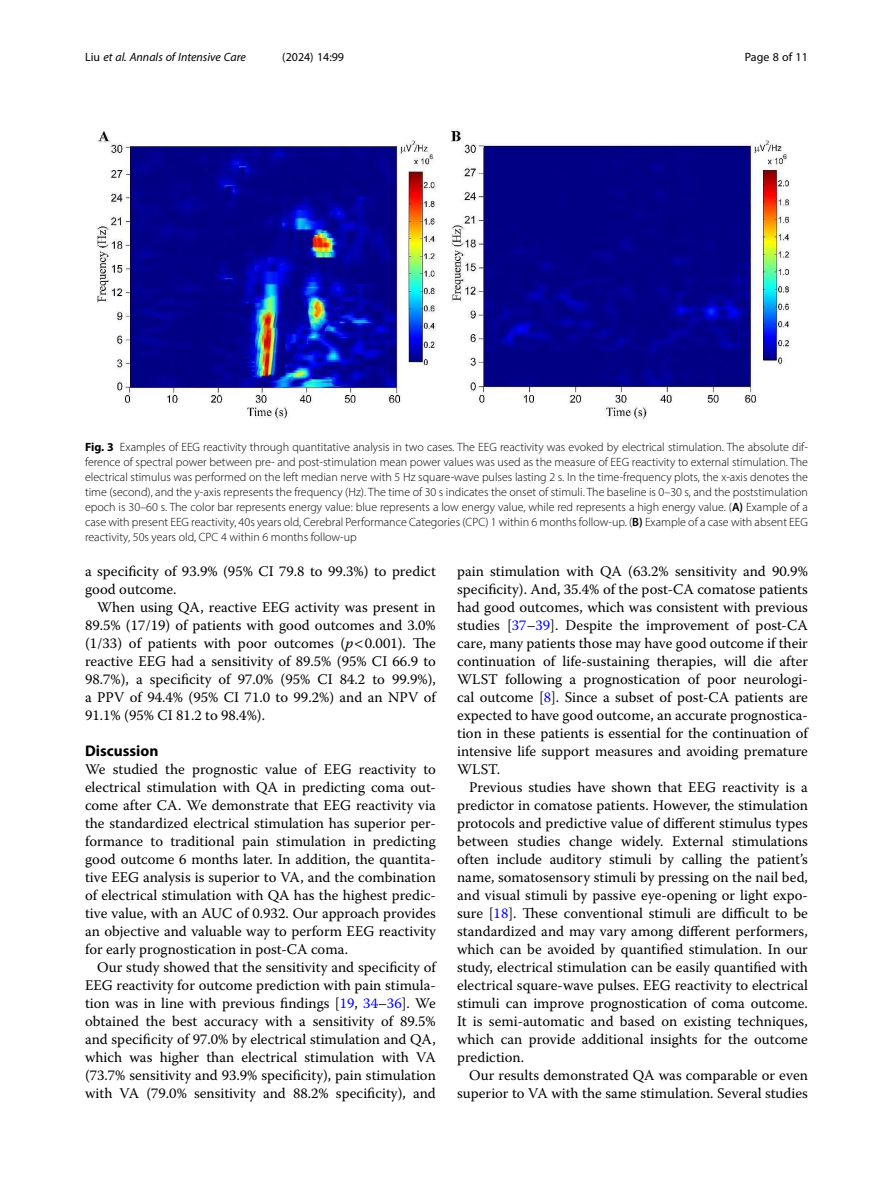
<style>
.page{position:relative;width:893px;height:1191px;background:#fff}
.page>*{position:absolute;margin:0;border:0;box-sizing:border-box;transform-origin:0 0}
.Head_1{font:700 15.45px "Myriad Pro";color:#000}
.Body_Text_Indent{font:14.7px/18px "Warnock Pro";color:#000;text-align:justify}
.Body_Text{font:14.7px/18px "Warnock Pro";color:#000}
.Figure_Caption{font:300 12px/15px "Myriad Pro";color:#000;text-align:justify}
.t1{font:italic 12px "Myriad Pro";color:#000}
.t2{font:12px "Myriad Pro";color:#000}
.s1{font-style:normal}
.s2{font-weight:700}
.s3{font-weight:600}
.s4{font-style:italic}
.s5{color:#00f}
</style>
<div class="page">
<img style="left:96px;top:129px;width:695px;height:292px">
<p class="t1" style="left:85px;top:50px;width:162px"><span class="s1">Liu</span> et al. Annals of Intensive Care</p>
<p class="t2" style="left:282px;top:50px;width:63px">(2024) 14:99</p>
<p class="t2" style="left:745px;top:50px;width:65px">Page 8 of 11</p>
<p class="Figure_Caption" style="left:85px;top:439px;width:724px"><span class="s2">Fig. 3</span> Examples of EEG reactivity through quantitative analysis in two cases. The EEG reactivity was evoked by electrical stimulation. The absolute dif&shy;ference of spectral power between pre- and post-stimulation mean power values was used as the measure of EEG reactivity to external stimulation. The electrical stimulus was performed on the left median nerve with 5 Hz square-wave pulses lasting 2 s. In the time-frequency plots, the x-axis denotes the time (second), and the y-axis represents the frequency (Hz). The time of 30 s indicates the onset of stimuli. The baseline is 0–30 s, and the poststimulation epoch is 30–60 s. The color bar represents energy value: blue represents a low energy value, while red represents a high energy value. (<span class="s3">A)</span> Example of a case with present EEG reactivity, 40s years old, Cerebral Performance Categories (CPC) 1 within 6 months follow-up. (<span class="s3">B)</span> Example of a case with absent EEG reactivity, 50s years old, CPC 4 within 6 months follow-up</p>
<p class="Body_Text" style="left:85px;top:562px;width:352px">a specificity of 93.9% (95% CI 79.8 to 99.3%) to predict good outcome.</p>
<p class="Body_Text_Indent" style="left:85px;top:598px;width:352px;text-indent:12px">When using QA, reactive EEG activity was present in 89.5% (17/19) of patients with good outcomes and 3.0% (1/33) of patients with poor outcomes (<span class="s4">p</span> 0.001). The reactive EEG had a sensitivity of 89.5% (95% CI 66.9 to 98.7%), a specificity of 97.0% (95% CI 84.2 to 99.9%), a PPV of 94.4% (95% CI 71.0 to 99.2%) and an NPV of 91.1% (95% CI 81.2 to 98.4%).</p>
<p class="Head_1" style="left:85px;top:741px;width:75px">Discussion</p>
<p class="Body_Text" style="left:85px;top:760px;width:352px;text-align:justify">We studied the prognostic value of EEG reactivity to electrical stimulation with QA in predicting coma out&shy;come after CA. We demonstrate that EEG reactivity via the standardized electrical stimulation has superior per&shy;formance to traditional pain stimulation in predicting good outcome 6 months later. In addition, the quantita&shy;tive EEG analysis is superior to VA, and the combination of electrical stimulation with QA has the highest predic&shy;tive value, with an AUC of 0.932. Our approach provides an objective and valuable way to perform EEG reactivity for early prognostication in post-CA coma.</p>
<p class="Body_Text_Indent" style="left:85px;top:958px;width:352px;text-indent:12px">Our study showed that the sensitivity and specificity of EEG reactivity for outcome prediction with pain stimula&shy;tion was in line with previous findings [<span class="s5">19</span>, <span class="s5">34</span>–<span class="s5">36</span>]. We obtained the best accuracy with a sensitivity of 89.5% and specificity of 97.0% by electrical stimulation and QA, which was higher than electrical stimulation with VA (73.7% sensitivity and 93.9% specificity), pain stimulation with VA (79.0% sensitivity and 88.2% specificity), and</p>
<p class="Body_Text_Indent" style="left:457px;top:562px;width:352px">pain stimulation with QA (63.2% sensitivity and 90.9% specificity). And, 35.4% of the post-CA comatose patients had good outcomes, which was consistent with previous studies [<span class="s5">37</span>–<span class="s5">39</span>]. Despite the improvement of post-CA care, many patients those may have good outcome if their continuation of life-sustaining therapies, will die after WLST following a prognostication of poor neurologi&shy;cal outcome [<span class="s5">8</span>]. Since a subset of post-CA patients are expected to have good outcome, an accurate prognostica&shy;tion in these patients is essential for the continuation of intensive life support measures and avoiding premature WLST.</p>
<p class="Body_Text_Indent" style="left:457px;top:778px;width:352px;text-indent:12px">Previous studies have shown that EEG reactivity is a predictor in comatose patients. However, the stimulation protocols and predictive value of different stimulus types between studies change widely. External stimulations often include auditory stimuli by calling the patient’s name, somatosensory stimuli by pressing on the nail bed, and visual stimuli by passive eye-opening or light expo&shy;sure [<span class="s5">18</span>]. These conventional stimuli are difficult to be standardized and may vary among different performers, which can be avoided by quantified stimulation. In our study, electrical stimulation can be easily quantified with electrical square-wave pulses. EEG reactivity to electrical stimuli can improve prognostication of coma outcome.<br>It is semi-automatic and based on existing techniques, which can provide additional insights for the outcome prediction.</p>
<p class="Body_Text_Indent" style="left:457px;top:1066px;width:352px;text-align:right">Our results demonstrated QA was comparable or even superior to VA with the same stimulation. Several studies</p>
</div>
